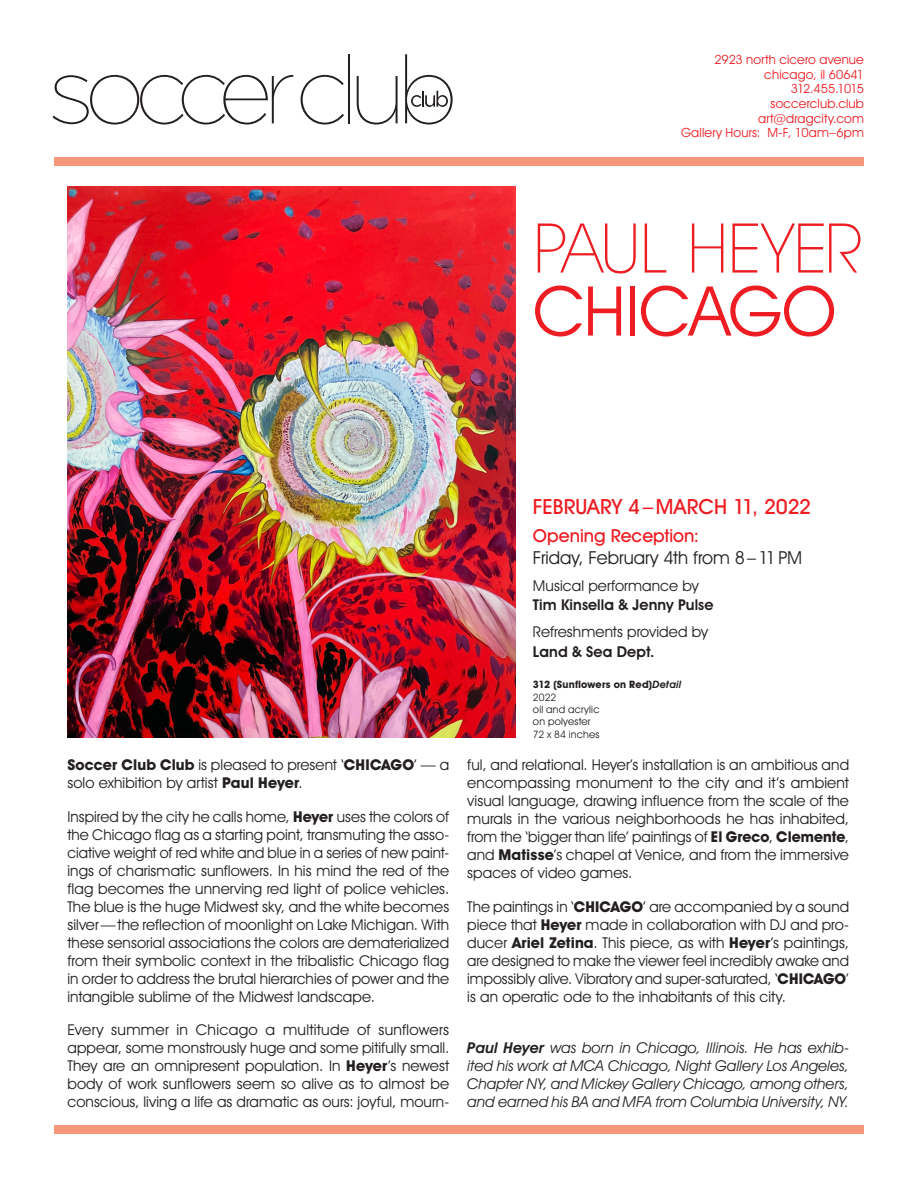
<style>
.page{position:relative;width:918px;height:1188px;background:#fff}
.page>*{position:absolute;margin:0;border:0;box-sizing:border-box;transform-origin:0 0}
.No_Spacing{font:200 69px "Avant Garde IT Cby BT";letter-spacing:-.005em;color:#ee1d23}
.No_Spacing-2{font:69px "Avant Garde IT Cby BT";letter-spacing:-.015em;color:#ee1d23}
.No_Spacing-3{font:500 21px "Avant Garde IT Cby BT";letter-spacing:-.01em;color:#ee1d23}
.No_Spacing-4{font:18px "Avant Garde IT Cby BT";color:#231f20}
.No_Spacing-5{font:500 18px "Avant Garde IT Cby BT";color:#ee1d23}
.Main{font:15px/18px "Avant Garde IT Cby BT";letter-spacing:.005em;color:#231f20;text-align:justify}
.Main-2{font:italic 15px/18px "Avant Garde IT Cby BT";color:#231f20;text-align:justify}
.No_Spacing-6{font:15px "Avant Garde IT Cby BT";letter-spacing:.005em;color:#231f20}
.No_Spacing-7{font:600 15px "Avant Garde IT Cby BT";letter-spacing:.005em;color:#231f20}
.No_Spacing-8{font:12.75px "Avant Garde IT Cby BT";letter-spacing:.01em;color:#ee1d23}
.No_Spacing-9{font:12.75px "Avant Garde IT Cby BT";letter-spacing:-.06em;color:#ee1d23}
.t1{font:10.2px/12.3px "Avant Garde IT Cby BT";letter-spacing:.02em;color:#231f20}
.t2{font:700 10.2px "Avant Garde IT Cby BT";letter-spacing:.02em;color:#231f20}
.s1{font-weight:700}
.s2{font-weight:600;font-style:italic}
.s3{font-weight:600}
</style>
<div class="page">
<svg style="left:52px;top:75px;width:241px;height:49px"></svg>
<svg style="left:301px;top:75px;width:43px;height:49px"></svg>
<hr style="left:348px;top:54px;width:2px;height:69px;background:#231f20">
<svg style="left:357px;top:76px;width:41px;height:48px"></svg>
<svg style="left:405px;top:54px;width:48px;height:70px"></svg>
<div style="left:54px;top:158px;width:810px;height:8px;background:#f6977a"></div>
<div style="left:54px;top:1126px;width:810px;height:8px;background:#f6977a"></div>
<img style="left:67px;top:187px;width:448px;height:551px">
<p class="No_Spacing-8" style="left:714px;top:52px;width:151px">2923 north cicero avenue</p>
<p class="No_Spacing-8" style="left:764px;top:66px;width:101px">chicago, il 60641</p>
<p class="No_Spacing-9" style="left:791px;top:81px;width:75px">312.455.1015</p>
<p class="No_Spacing-8" style="left:771px;top:96px;width:95px">soccerclub.club</p>
<p class="No_Spacing-8" style="left:758px;top:110px;width:107px">art@dragcity.com</p>
<p class="No_Spacing-8" style="left:681px;top:125px;width:184px">Gallery Hours: M-F, 10am–6pm</p>
<p class="No_Spacing" style="left:533px;top:206px;width:331px">PAUL HEYER</p>
<p class="No_Spacing-2" style="left:533px;top:269px;width:305px">CHICAGO</p>
<p class="Main" style="left:67px;top:756px;width:383px"><span class="s1">Soccer Club Club</span> is pleased to present ‘<span class="s1">CHICAGO</span>’ — a solo exhibition by artist <span class="s1">Paul Heyer</span>.</p>
<p class="Main" style="left:67px;top:807px;width:383px">Inspired by the city he calls home, <span class="s1">Heyer</span> uses the colors of the Chicago flag as a starting point, transmuting the asso&shy;ciative weight of red white and blue in a series of new paint&shy;ings of charismatic sunflowers. In his mind the red of the flag becomes the unnerving red light of police vehicles.<br>The blue is the huge Midwest sky, and the white becomes silver—the reflection of moonlight on Lake Michigan. With these sensorial associations the colors are dematerialized from their symbolic context in the tribalistic Chicago flag in order to address the brutal hierarchies of power and the intangible sublime of the Midwest landscape.</p>
<p class="Main" style="left:67px;top:1021px;width:383px">Every summer in Chicago a multitude of sunflowers appear, some monstrously huge and some pitifully small.<br>They are an omnipresent population. In <span class="s1">Heyer</span>’s newest body of work sunflowers seem so alive as to almost be conscious, living a life as dramatic as ours: joyful, mourn-</p>
<p class="No_Spacing-3" style="left:533px;top:494px;width:280px">FEBRUARY 4–MARCH 11, 2022</p>
<p class="No_Spacing-5" style="left:533px;top:525px;width:168px">Opening Reception:</p>
<p class="No_Spacing-4" style="left:533px;top:546px;width:270px">Friday, February 4th from 8–11PM</p>
<p class="No_Spacing-6" style="left:533px;top:576px;width:167px">Musical performance by</p>
<p class="No_Spacing-7" style="left:533px;top:596px;width:182px">Tim Kinsella &amp; Jenny Pulse</p>
<p class="No_Spacing-6" style="left:533px;top:623px;width:176px">Refreshments provided by</p>
<p class="No_Spacing-7" style="left:533px;top:642px;width:123px">Land &amp; Sea Dept.</p>
<p class="t2" style="left:533px;top:679px;width:150px">312 (Sunflowers on Red)<span class="s2">Detail</span></p>
<p class="t1" style="left:533px;top:691px;width:25px">2022</p>
<p class="t1" style="left:533px;top:703px;width:68px">oil and acrylic on polyester</p>
<p class="t1" style="left:533px;top:728px;width:68px">72 x 84 inches</p>
<p class="Main" style="left:467px;top:756px;width:383px">ful, and relational. Heyer’s installation is an ambitious and encompassing monument to the city and it’s ambient visual language, drawing influence from the scale of the murals in the various neighborhoods he has inhabited, from the ‘bigger than life’ paintings of <span class="s1">El Greco</span>, <span class="s1">Clemente</span>, and <span class="s1">Matisse</span>’s chapel at Venice, and from the immersive spaces of video games.</p>
<p class="Main" style="left:467px;top:897px;width:383px">The paintings in ‘<span class="s1">CHICAGO</span>’ are accompanied by a sound piece that <span class="s1">Heyer</span> made in collaboration with DJ and pro&shy;ducer <span class="s1">Ariel Zetina</span>. This piece, as with <span class="s1">Heyer</span>’s paintings, are designed to make the viewer feel incredibly awake and impossibly alive. Vibratory and super-saturated, ‘<span class="s1">CHICAGO</span>’ is an operatic ode to the inhabitants of this city.</p>
<p class="Main-2" style="left:467px;top:1039px;width:383px"><span class="s3">Paul Heyer</span> was born in Chicago, Illinois. He has exhib&shy;ited his work at MCA Chicago, Night Gallery Los Angeles, Chapter NY, and Mickey Gallery Chicago, among others, and earned his BA and MFA from Columbia University, NY.</p>
</div>
